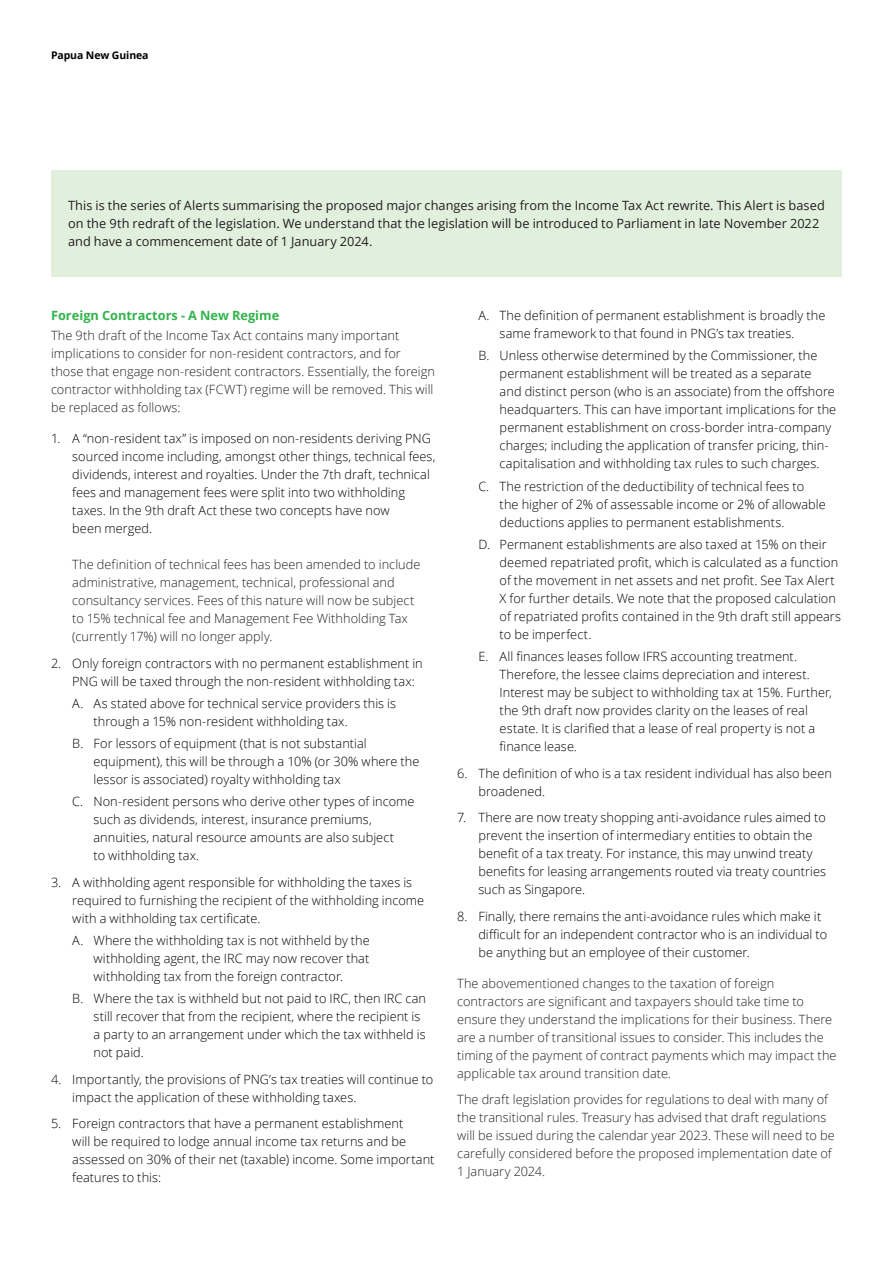
<style>
.page{position:relative;width:893px;height:1263px;background:#fff}
.page>*{position:absolute;margin:0;border:0;box-sizing:border-box;transform-origin:0 0}
.t1{font:300 12.75px/18px "Open Sans";letter-spacing:.005em;color:#010101}
.Body_copy__8_5_12pt{font:300 12.75px/18px "Open Sans";letter-spacing:.005em;color:#231f20}
.Body_copy__8_5_12pt-2{font:12.75px/18px "Open Sans";letter-spacing:.005em;color:#231f20}
.Subhead_A__8_5_12pt{font:700 12.75px "Open Sans";color:#31b44a}
.t2{font:700 10.5px "Open Sans";letter-spacing:-.01em;color:#010101}
</style>
<div class="page">
<div style="left:51px;top:170px;width:791px;height:106px;background:#e1efdd"></div>
<p class="t2" style="left:51px;top:48px;width:99px">Papua New Guinea</p>
<p class="Body_copy__8_5_12pt-2" style="left:68px;top:196px;width:758px">This is the series of Alerts summarising the proposed major changes arising from the Income Tax Act rewrite. This Alert is based on the 9th redraft of the legislation. We understand that the legislation will be introduced to Parliament in late November 2022 and have a commencement date of 1 January 2024.</p>
<p class="Subhead_A__8_5_12pt" style="left:51px;top:307px;width:230px">Foreign Contractors - A New Regime</p>
<p class="Body_copy__8_5_12pt" style="left:51px;top:326px;width:385px">The 9th draft of the Income Tax Act contains many important implications to consider for non-resident contractors, and for those that engage non-resident contractors. Essentially, the foreign contractor withholding tax (FCWT) regime will be removed. This will be replaced as follows:</p>
<p class="t1" style="left:72px;top:429px;width:365px;text-indent:-21px">1. A “non-resident tax” is imposed on non-residents deriving PNG sourced income including, amongst other things, technical fees, dividends, interest and royalties. Under the 7th draft, technical fees and management fees were split into two withholding taxes. In the 9th draft Act these two concepts have now<br>been merged.</p>
<p class="Body_copy__8_5_12pt" style="left:72px;top:555px;width:350px">The definition of technical fees has been amended to include administrative, management, technical, professional and consultancy services. Fees of this nature will now be subject to 15% technical fee and Management Fee Withholding Tax (currently 17%) will no longer apply.</p>
<p class="t1" style="left:72px;top:654px;width:352px;text-indent:-21px">2. Only foreign contractors with no permanent establishment in<br>PNG will be taxed through the non-resident withholding tax:</p>
<p class="t1" style="left:94px;top:694px;width:304px;text-indent:-21px">A. As stated above for technical service providers this is through a 15% non-resident withholding tax.</p>
<p class="t1" style="left:94px;top:734px;width:327px;text-indent:-21px">B. For lessors of equipment (that is not substantial equipment), this will be through a 10% (or 30% where the lessor is associated) royalty withholding tax</p>
<p class="t1" style="left:94px;top:792px;width:323px;text-indent:-21px">C. Non-resident persons who derive other types of income such as dividends, interest, insurance premiums, annuities, natural resource amounts are also subject<br>to withholding tax.</p>
<p class="t1" style="left:72px;top:873px;width:353px;text-indent:-21px">3. A withholding agent responsible for withholding the taxes is required to furnishing the recipient of the withholding income with a withholding tax certificate.</p>
<p class="t1" style="left:94px;top:931px;width:278px;text-align:justify;text-indent:-21px">A. Where the withholding tax is not withheld by the withholding agent, the IRC may now recover that withholding tax from the foreign contractor.</p>
<p class="t1" style="left:94px;top:989px;width:334px;text-indent:-21px">B. Where the tax is withheld but not paid to IRC, then IRC can still recover that from the recipient, where the recipient is a party to an arrangement under which the tax withheld is not paid.</p>
<p class="t1" style="left:72px;top:1070px;width:363px;text-indent:-21px">4. Importantly, the provisions of PNG’s tax treaties will continue to impact the application of these withholding taxes.</p>
<p class="t1" style="left:72px;top:1114px;width:364px;text-indent:-21px">5. Foreign contractors that have a permanent establishment<br>will be required to lodge annual income tax returns and be assessed on 30% of their net (taxable) income. Some important features to this:</p>
<p class="t1" style="left:500px;top:306px;width:327px;text-indent:-21px">A. The definition of permanent establishment is broadly the same framework to that found in PNG’s tax treaties.</p>
<p class="t1" style="left:500px;top:346px;width:338px;text-indent:-21px">B. Unless otherwise determined by the Commissioner, the permanent establishment will be treated as a separate and distinct person (who is an associate) from the offshore headquarters. This can have important implications for the permanent establishment on cross-border intra-company charges; including the application of transfer pricing, thin&shy;capitalisation and withholding tax rules to such charges.</p>
<p class="t1" style="left:500px;top:477px;width:328px;text-indent:-21px">C. The restriction of the deductibility of technical fees to the higher of 2% of assessable income or 2% of allowable deductions applies to permanent establishments.</p>
<p class="t1" style="left:500px;top:535px;width:343px;text-indent:-21px">D. Permanent establishments are also taxed at 15% on their deemed repatriated profit, which is calculated as a function of the movement in net assets and net profit. See Tax Alert X for further details. We note that the proposed calculation of repatriated profits contained in the 9th draft still appears to be imperfect.</p>
<p class="t1" style="left:500px;top:647px;width:334px;text-indent:-21px">E. All finances leases follow IFRS accounting treatment.<br>Therefore, the lessee claims depreciation and interest.<br>Interest may be subject to withholding tax at 15%. Further, the 9th draft now provides clarity on the leases of real estate. It is clarified that a lease of real property is not a finance lease.</p>
<p class="t1" style="left:478px;top:764px;width:355px;text-indent:-21px">6. The definition of who is a tax resident individual has also been broadened.</p>
<p class="t1" style="left:478px;top:808px;width:349px;text-indent:-21px">7. There are now treaty shopping anti-avoidance rules aimed to prevent the insertion of intermediary entities to obtain the benefit of a tax treaty. For instance, this may unwind treaty benefits for leasing arrangements routed via treaty countries such as Singapore.</p>
<p class="t1" style="left:478px;top:907px;width:350px;text-indent:-21px">8. Finally, there remains the anti-avoidance rules which make it difficult for an independent contractor who is an individual to be anything but an employee of their customer.</p>
<p class="Body_copy__8_5_12pt" style="left:457px;top:973px;width:381px">The abovementioned changes to the taxation of foreign contractors are significant and taxpayers should take time to ensure they understand the implications for their business. There are a number of transitional issues to consider. This includes the timing of the payment of contract payments which may impact the applicable tax around transition date.</p>
<p class="Body_copy__8_5_12pt" style="left:457px;top:1090px;width:379px">The draft legislation provides for regulations to deal with many of the transitional rules. Treasury has advised that draft regulations will be issued during the calendar year 2023. These will need to be carefully considered before the proposed implementation date of 1 January 2024.</p>
</div>
